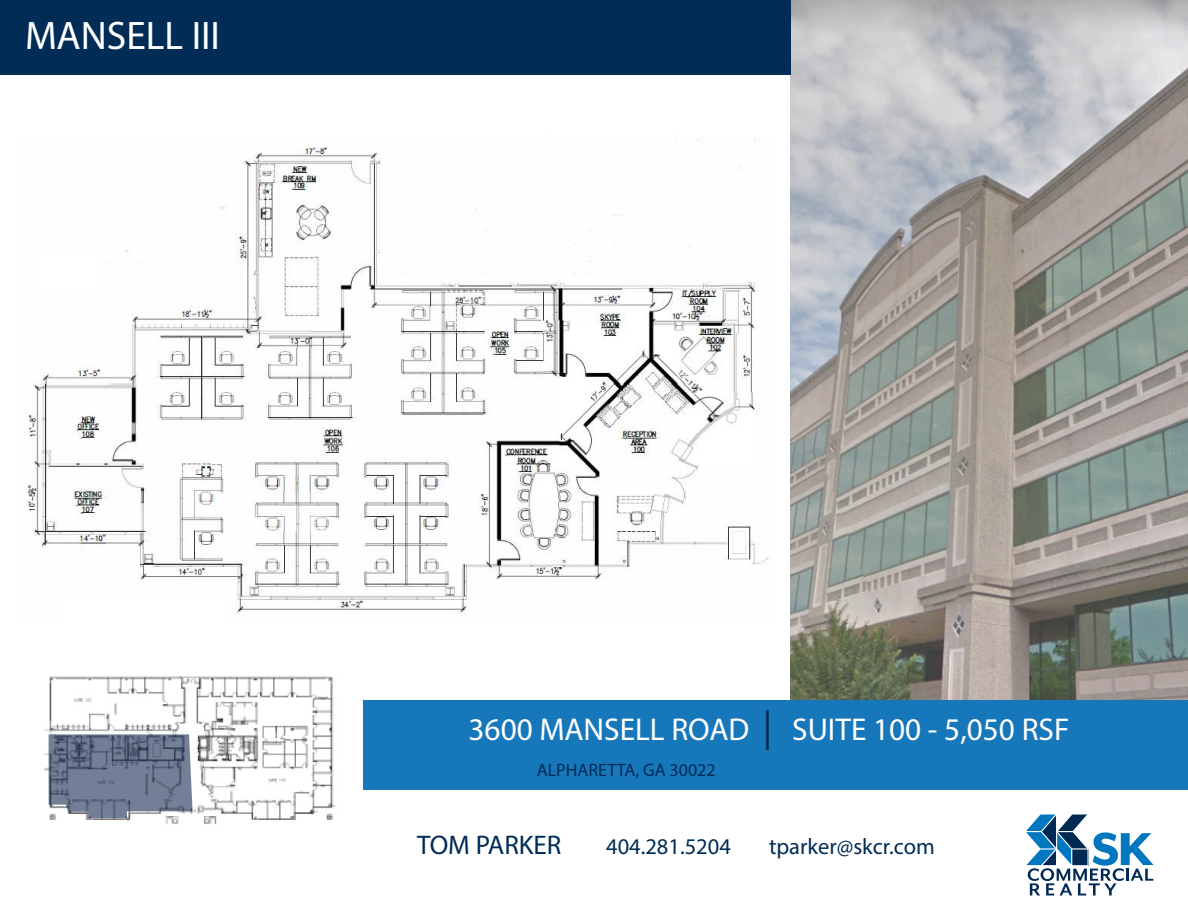
<style>
.page{position:relative;width:1188px;height:918px;background:#fff}
.page>*{position:absolute;margin:0;border:0;box-sizing:border-box;transform-origin:0 0}
.t1{font:39.9px "Myriad Pro";color:#fff}
.t2{font:31.65px "Myriad Pro";color:#fff}
.t3{font:27px "Myriad Pro";color:#002c55}
.t4{font:22.5px "Myriad Pro";color:#002c55}
.t5{font:18px "Myriad Pro";color:#002c55}
.s1{font-size:39.9px;color:#002c55}
</style>
<div class="page">
<img style="left:791px;top:0;width:397px;height:700px">
<div style="left:364px;top:700px;width:824px;height:90px;background:#1777bb"></div>
<div style="left:0;top:0;width:791px;height:74px;background:#002c55"></div>
<svg style="left:1026px;top:814px;width:128px;height:82px"></svg>
<img style="left:44px;top:676px;width:292px;height:148px">
<svg style="left:49px;top:734px;width:144px;height:84px;background:#717d92"></svg>
<img style="left:27px;top:139px;width:743px;height:476px">
<p class="t1" style="left:25px;top:12px;width:196px">MANSELL III</p>
<p class="t2" style="left:469px;top:710px;width:602px">3600 MANSELL ROAD <span class="s1">|</span> SUITE 100 - 5,050 RSF</p>
<p class="t5" style="left:537px;top:759px;width:181px">ALPHARETTA, GA 30022</p>
<p class="t3" style="left:417px;top:829px;width:146px">TOM PARKER</p>
<p class="t4" style="left:606px;top:833px;width:126px">404.281.5204</p>
<p class="t4" style="left:769px;top:833px;width:167px">tparker@skcr.com</p>
</div>
